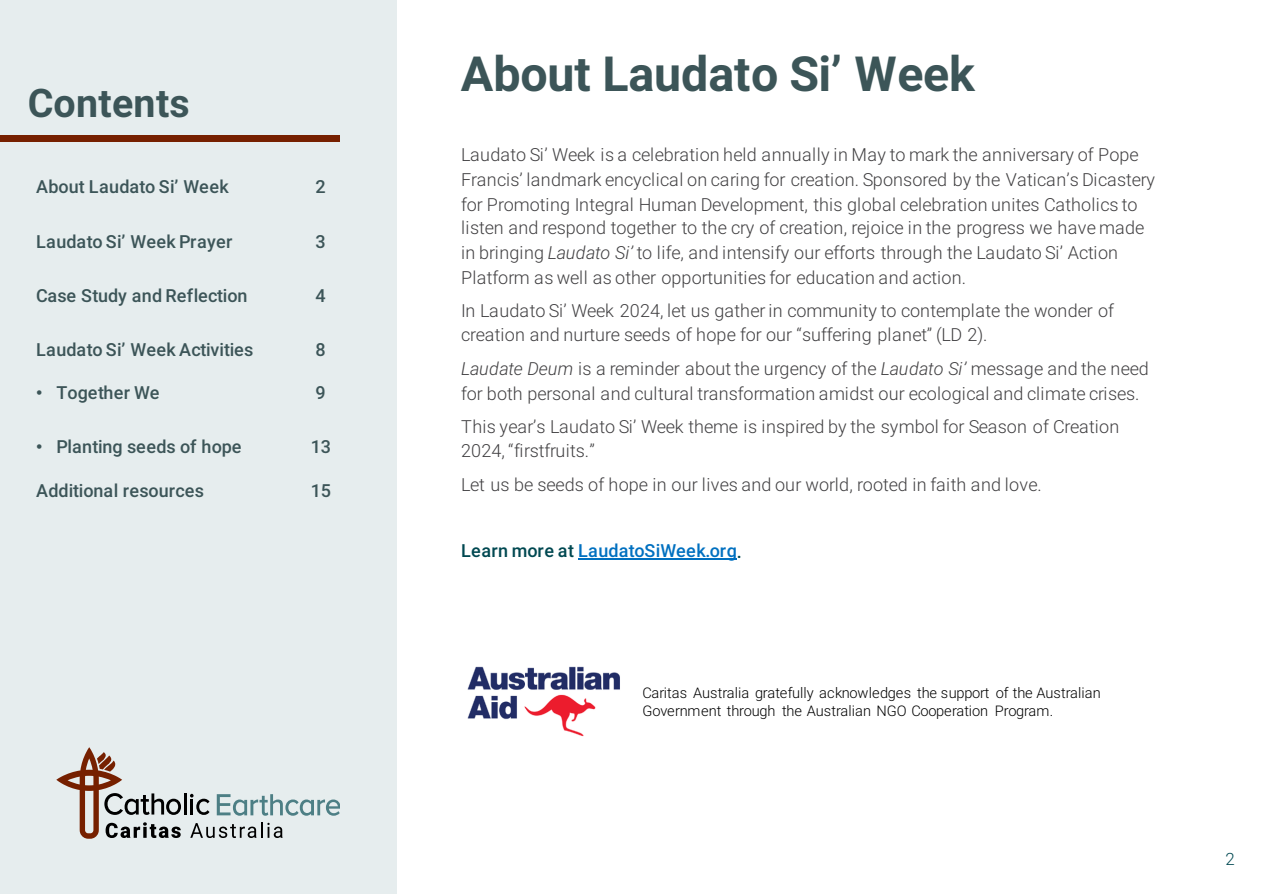
<style>
.page{position:relative;width:1264px;height:894px;background:#fff}
.page>*{position:absolute;margin:0;border:0;box-sizing:border-box;transform-origin:0 0}
.t1{font:700 48.3px "Roboto";letter-spacing:-.005em;color:#3c5558}
.t2{font:700 39.3px "Roboto";letter-spacing:.005em;color:#3c5558}
.t3{font:300 18px/24.5px "Roboto";letter-spacing:.005em;color:#414042}
.t4{font:500 18px "Roboto";letter-spacing:.005em;color:#3c5558}
.t5{font:500 18px "Roboto";letter-spacing:.02em;color:#0070c0}
.t6{font:300 16.8px "Roboto";color:#004851}
.t7{font:300 14.7px/18px "Roboto";letter-spacing:-.01em;color:#000}
.s1{font-family:"Arial";font-weight:400}
.s2{font-style:italic}
.s3{color:#004851}
</style>
<div class="page">
<div style="left:0;top:0;width:396px;height:893px;background:#e6edee"></div>
<svg style="left:56px;top:747px;width:284px;height:91px"></svg>
<div style="left:0;top:135px;width:340px;height:7px;background:#762000"></div>
<hr style="left:578px;top:558px;width:158px;height:1px;background:#0070c0">
<img style="left:467px;top:666px;width:153px;height:71px">
<p class="t2" style="left:28px;top:76px;width:164px">Contents</p>
<p class="t4" style="left:36px;top:174px;width:194px">About Laudato Si’ Week</p>
<p class="t4" style="left:315px;top:174px;width:12px">2</p>
<p class="t4" style="left:36px;top:228px;width:198px">Laudato Si’ Week Prayer</p>
<p class="t4" style="left:315px;top:228px;width:12px">3</p>
<p class="t4" style="left:36px;top:282px;width:213px">Case Study and Reflection</p>
<p class="t4" style="left:315px;top:282px;width:12px">4</p>
<p class="t4" style="left:36px;top:336px;width:219px">Laudato Si’ Week Activities</p>
<p class="t4" style="left:315px;top:336px;width:12px">8</p>
<p class="t4" style="left:36px;top:380px;width:125px"><span class="s1">•</span> Together We</p>
<p class="t4" style="left:315px;top:380px;width:12px">9</p>
<p class="t4" style="left:36px;top:434px;width:207px"><span class="s1">•</span> Planting seeds of hope</p>
<p class="t4" style="left:311px;top:434px;width:22px">13</p>
<p class="t4" style="left:36px;top:478px;width:169px">Additional resources</p>
<p class="t4" style="left:311px;top:478px;width:22px">15</p>
<p class="t1" style="left:460px;top:40px;width:516px">About Laudato Si’ Week</p>
<p class="t3" style="left:461px;top:142px;width:695px">Laudato Si’ Week is a celebration held annually in May to mark the anniversary of Pope Francis’ landmark encyclical on caring for creation. Sponsored by the Vatican’s Dicastery for Promoting Integral Human Development, this global celebration unites Catholics to listen and respond together to the cry of creation, rejoice in the progress we have made in bringing <span class="s2">Laudato Si’</span> to life, and intensify our efforts through the Laudato Si’ Action Platform as well as other opportunities for education and action.</p>
<p class="t3" style="left:461px;top:297px;width:654px">In Laudato Si’ Week 2024, let us gather in community to contemplate the wonder of creation and nurture seeds of hope for our “suffering planet” (LD 2).</p>
<p class="t3" style="left:461px;top:355px;width:689px"><span class="s2">Laudate Deum</span> is a reminder about the urgency of the <span class="s2">Laudato Si’</span> message and the need for both personal and cultural transformation amidst our ecological and climate crises.</p>
<p class="t3" style="left:461px;top:413px;width:659px">This year’s Laudato Si’ Week theme is inspired by the symbol for Season of Creation<br>2024, “firstfruits.”</p>
<p class="t3" style="left:461px;top:471px;width:582px">Let us be seeds of hope in our lives and our world, rooted in faith and love.</p>
<p class="t5" style="left:461px;top:538px;width:282px"><span class="s3">Learn more at</span> LaudatoSiWeek.org<span class="s3">.</span></p>
<p class="t7" style="left:642px;top:682px;width:460px">Caritas Australia gratefully acknowledges the support of the Australian<br>Government through the Australian NGO Cooperation Program.</p>
<p class="t6" style="left:1225px;top:846px;width:11px">2</p>
</div>
